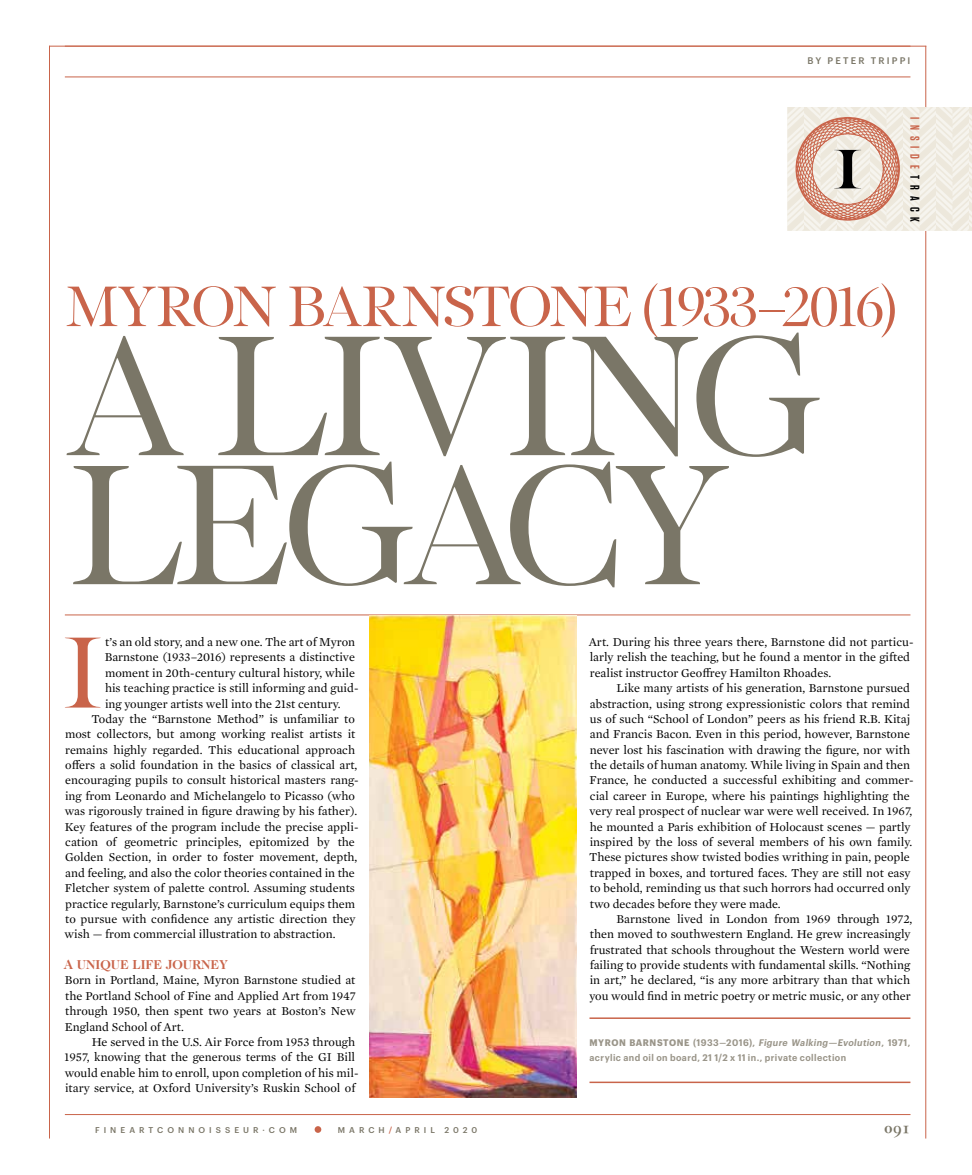
<style>
.page{position:relative;width:972px;height:1175px;background:#fff}
.page>*{position:absolute;margin:0;border:0;box-sizing:border-box;transform-origin:0 0}
.t1{font:175.5px/129px "PF Regal Display Pro";letter-spacing:-.055em;color:#7a7667}
.t2{font:103.65px "PF Regal Finesse Pro";color:#c9644a}
.t3{font:58.5px "PF Regal Display Pro";letter-spacing:-.065em;color:#c9644a}
.t4{font:700 16.5px "Caslon Classico";color:#7a7667}
.t5{font:700 13.05px "Caslon Two Twenty Four LT";color:#c9644a}
.t6{font:600 12.75px "Tungsten";letter-spacing:.47em;color:#c9644a}
.t7{font:12.3px/15.3px "Mercury Text G1";color:#000}
.t8{font:600 9.3px/15.3px "Graphik Narrow";letter-spacing:.045em;color:#9a9589}
.t9{font:500 9.3px "Graphik";letter-spacing:.23em;color:#7a7667}
.t10{font:500 8.25px "Graphik";letter-spacing:.485em;color:#7a7667}
.s1{color:#000}
.s2{font-weight:700}
.s3{font-style:italic}
.s4{color:#c9644a}
</style>
<div class="page">
<hr style="left:65px;top:1114px;width:845px;height:1px;background:#c9644a">
<hr style="left:50px;top:46px;width:876px;height:1px;background:#c9644a">
<hr style="left:49px;top:46px;width:1px;height:1092px;background:#c9644a">
<hr style="left:925px;top:46px;width:1px;height:1092px;background:#c9644a">
<svg style="left:315px;top:1126px;width:6px;height:6px"></svg>
<svg style="left:787px;top:107px;width:185px;height:124px;background:#e8d7cb"></svg>
<hr style="left:65px;top:76px;width:845px;height:1px;background:#c9644a">
<hr style="left:65px;top:614px;width:845px;height:1px;background:#c9644a">
<img style="left:369px;top:615px;width:207px;height:482px">
<hr style="left:590px;top:1017px;width:320px;height:2px;background:#c9644a">
<hr style="left:590px;top:1081px;width:320px;height:2px;background:#c9644a">
<p class="t9" style="left:808px;top:55px;width:104px">BY PETER TRIPPI</p>
<p class="t6" style="left:922px;top:116px;width:107px;rotate:90deg">INSIDE<span class="s1">TRACK</span></p>
<h3 class="t3" style="left:65px;top:273px;width:835px">MYRON BARNSTONE (1933–2016)</h3>
<h1 class="t1" style="left:65px;top:334px;width:758px">A LIVING<br>LEGACY</h1>
<h2 class="t2" style="left:61px;top:611px;width:46px">I</h2>
<p class="t7" style="left:105px;top:633px;width:252px">t’s an old story, and a new one. The art of Myron</p>
<p class="t7" style="left:105px;top:649px;width:252px">Barnstone (1933–2016) represents a distinctive</p>
<p class="t7" style="left:105px;top:664px;width:251px">moment in 20th-century cultural history, while</p>
<p class="t7" style="left:105px;top:680px;width:255px">his teaching practice is still informing and guid-</p>
<p class="t7" style="left:105px;top:695px;width:237px">ing younger artists well into the 21st century.</p>
<p class="t7" style="left:92px;top:710px;width:265px">Today the “Barnstone Method” is unfamiliar to</p>
<p class="t7" style="left:65px;top:726px;width:292px">most collectors, but among working realist artists it</p>
<p class="t7" style="left:65px;top:741px;width:291px">remains highly regarded. This educational approach</p>
<p class="t7" style="left:65px;top:756px;width:294px">offers a solid foundation in the basics of classical art,</p>
<p class="t7" style="left:65px;top:772px;width:295px">encouraging pupils to consult historical masters rang-</p>
<p class="t7" style="left:65px;top:787px;width:291px">ing from Leonardo and Michelangelo to Picasso (who</p>
<p class="t7" style="left:65px;top:803px;width:294px">was rigorously trained in figure drawing by his father).</p>
<p class="t7" style="left:65px;top:818px;width:295px">Key features of the program include the precise appli-</p>
<p class="t7" style="left:65px;top:833px;width:291px">cation of geometric principles, epitomized by the</p>
<p class="t7" style="left:65px;top:849px;width:294px">Golden Section, in order to foster movement, depth,</p>
<p class="t7" style="left:65px;top:864px;width:291px">and feeling, and also the color theories contained in the</p>
<p class="t7" style="left:65px;top:879px;width:292px">Fletcher system of palette control. Assuming students</p>
<p class="t7" style="left:65px;top:895px;width:291px">practice regularly, Barnstone’s curriculum equips them</p>
<p class="t7" style="left:65px;top:910px;width:292px">to pursue with confidence any artistic direction they</p>
<p class="t7" style="left:65px;top:926px;width:272px">wish — from commercial illustration to abstraction.</p>
<p class="t5" style="left:64px;top:957px;width:165px">A UNIQUE LIFE JOURNEY</p>
<p class="t7" style="left:65px;top:972px;width:293px;text-align:justify">Born in Portland, Maine, Myron Barnstone studied at the Portland School of Fine and Applied Art from 1947 through 1950, then spent two years at Boston’s New England School of Art.</p>
<p class="t7" style="left:65px;top:1033px;width:295px;text-indent:27px">He served in the U.S. Air Force from 1953 through 1957, knowing that the generous terms of the GI Bill would enable him to enroll, upon completion of his mil&shy;itary service, at Oxford University’s Ruskin School of</p>
<p class="t7" style="left:589px;top:633px;width:326px">Art. During his three years there, Barnstone did not particu&shy;larly relish the teaching, but he found a mentor in the gifted realist instructor Geoffrey Hamilton Rhoades.</p>
<p class="t7" style="left:589px;top:680px;width:326px;text-indent:27px">Like many artists of his generation, Barnstone pursued abstraction, using strong expressionistic colors that remind us of such “School of London” peers as his friend R.B. Kitaj and Francis Bacon. Even in this period, however, Barnstone never lost his fascination with drawing the figure, nor with the details of human anatomy. While living in Spain and then France, he conducted a successful exhibiting and commer&shy;cial career in Europe, where his paintings highlighting the very real prospect of nuclear war were well received. In 1967, he mounted a Paris exhibition of Holocaust scenes — partly inspired by the loss of several members of his own family.<br>These pictures show twisted bodies writhing in pain, people trapped in boxes, and tortured faces. They are still not easy to behold, reminding us that such horrors had occurred only two decades before they were made.</p>
<p class="t7" style="left:589px;top:910px;width:325px;text-indent:27px">Barnstone lived in London from 1969 through 1972, then moved to southwestern England. He grew increasingly frustrated that schools throughout the Western world were failing to provide students with fundamental skills. “Nothing in art,” he declared, “is any more arbitrary than that which you would find in metric poetry or metric music, or any other</p>
<p class="t8" style="left:589px;top:1034px;width:322px"><span class="s2">MYRON BARNSTONE</span> (1933–2016), <span class="s3">Figure Walking—Evolution</span>, 1971, acrylic and oil on board, 21 1/2 x 11 in., private collection</p>
<p class="t10" style="left:95px;top:1124px;width:204px">FINEARTCONNOISSEUR·COM</p>
<p class="t10" style="left:338px;top:1124px;width:141px">MARCH<span class="s4">/</span>APRIL 2020</p>
<h3 class="t4" style="left:884px;top:1117px;width:28px">091</h3>
</div>
